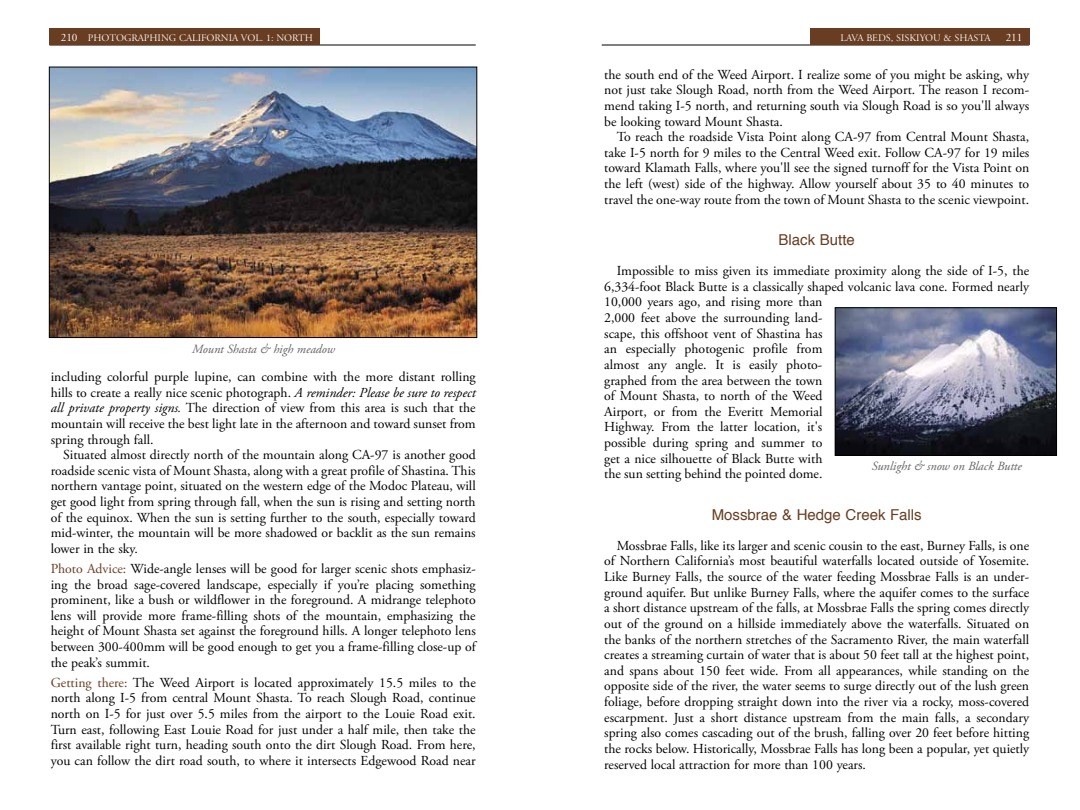
<style>
.page{position:relative;width:1080px;height:810px;background:#fff}
.page>*{position:absolute;margin:0;border:0;box-sizing:border-box;transform-origin:0 0}
.t1{font:15px "Helvetica";color:#683d21}
.t2{font:13.75px/15.6px "Adobe Garamond Pro";color:#000;text-align:justify}
.t3{font:italic 12.5px "Adobe Garamond Pro";color:#636363}
.t4{font:10px "Adobe Garamond Titling";color:#fff}
.s1{font-size:11.25px}
.s2{font-style:italic}
.s3{color:#683d21}
</style>
<div class="page">
<hr style="left:49px;top:45px;width:427px;height:1px;background:#000">
<hr style="left:602px;top:45px;width:427px;height:1px;background:#000">
<div style="left:810px;top:29px;width:219px;height:16px;background:#683d21"></div>
<div style="left:49px;top:29px;width:271px;height:16px;background:#683d21"></div>
<img style="left:51px;top:69px;width:424px;height:267px">
<div style="left:49px;top:67px;width:428px;height:271px;border:1px solid #000"></div>
<img style="left:837px;top:310px;width:218px;height:144px">
<div style="left:835px;top:308px;width:222px;height:148px;border:1px solid #000"></div>
<p class="t4" style="left:61px;top:32px;width:254px"><span class="s1">210</span> PHOTOGRAPHING CALIFORNIA VOL. 1: NORTH</p>
<p class="t4" style="left:841px;top:32px;width:184px">LAVA BEDS, SISKIYOU &amp; SHASTA <span class="s1">211</span></p>
<p class="t2" style="left:604px;top:67px;width:426px">the south end of the Weed Airport. I realize some of you might be asking, why not just take Slough Road, north from the Weed Airport. The reason I recom&shy;mend taking I-5 north, and returning south via Slough Road is so you'll always be looking toward Mount Shasta.</p>
<p class="t2" style="left:604px;top:130px;width:427px;text-indent:13px">To reach the roadside Vista Point along CA-97 from Central Mount Shasta, take I-5 north for 9 miles to the Central Weed exit. Follow CA-97 for 19 miles toward Klamath Falls, where you'll see the signed turnoff for the Vista Point on the left (west) side of the highway. Allow yourself about 35 to 40 minutes to travel the one-way route from the town of Mount Shasta to the scenic viewpoint.</p>
<p class="t1" style="left:779px;top:228px;width:78px">Black Butte</p>
<p class="t2" style="left:604px;top:264px;width:427px;text-align:left;text-indent:13px">Impossible to miss given its immediate proximity along the side of I-5, the 6,334-foot Black Butte is a classically shaped volcanic lava cone. Formed nearly 10,000 years ago, and rising more than<br>2,000 feet above the surrounding land-<br>scape, this offshoot vent of Shastina has<br>an especially photogenic profile from<br>almost any angle. It is easily photo-<br>graphed from the area between the town<br>of Mount Shasta, to north of the Weed<br>Airport, or from the Everitt Memorial<br>Highway. From the latter location, it's<br>possible during spring and summer to<br>get a nice silhouette of Black Butte with<br>the sun setting behind the pointed dome.</p>
<p class="t1" style="left:712px;top:503px;width:212px">Mossbrae &amp; Hedge Creek Falls</p>
<p class="t2" style="left:604px;top:538px;width:427px;text-indent:13px">Mossbrae Falls, like its larger and scenic cousin to the east, Burney Falls, is one of Northern California’s most beautiful waterfalls located outside of Yosemite.<br>Like Burney Falls, the source of the water feeding Mossbrae Falls is an under&shy;ground aquifer. But unlike Burney Falls, where the aquifer comes to the surface a short distance upstream of the falls, at Mossbrae Falls the spring comes directly out of the ground on a hillside immediately above the waterfalls. Situated on the banks of the northern stretches of the Sacramento River, the main waterfall creates a streaming curtain of water that is about 50 feet tall at the highest point, and spans about 150 feet wide. From all appearances, while standing on the opposite side of the river, the water seems to surge directly out of the lush green foliage, before dropping straight down into the river via a rocky, moss-covered escarpment. Just a short distance upstream from the main falls, a secondary spring also comes cascading out of the brush, falling over 20 feet before hitting the rocks below. Historically, Mossbrae Falls has long been a popular, yet quietly reserved local attraction for more than 100 years.</p>
<p class="t3" style="left:192px;top:341px;width:144px">Mount Shasta &amp; high meadow</p>
<p class="t2" style="left:51px;top:369px;width:427px">including colorful purple lupine, can combine with the more distant rolling hills to create a really nice scenic photograph. <span class="s2">A reminder: Please be sure to respect all private property signs.</span> The direction of view from this area is such that the mountain will receive the best light late in the afternoon and toward sunset from spring through fall.</p>
<p class="t2" style="left:51px;top:447px;width:427px;text-indent:13px">Situated almost directly north of the mountain along CA-97 is another good roadside scenic vista of Mount Shasta, along with a great profile of Shastina. This northern vantage point, situated on the western edge of the Modoc Plateau, will get good light from spring through fall, when the sun is rising and setting north of the equinox. When the sun is setting further to the south, especially toward mid-winter, the mountain will be more shadowed or backlit as the sun remains lower in the sky.</p>
<p class="t2" style="left:51px;top:561px;width:427px"><span class="s3">Photo Advice:</span> Wide-angle lenses will be good for larger scenic shots emphasiz&shy;ing the broad sage-covered landscape, especially if you’re placing something prominent, like a bush or wildflower in the foreground. A midrange telephoto lens will provide more frame-filling shots of the mountain, emphasizing the height of Mount Shasta set against the foreground hills. A longer telephoto lens between 300-400mm will be good enough to get you a frame-filling close-up of the peak’s summit.</p>
<p class="t2" style="left:51px;top:675px;width:427px"><span class="s3">Getting there:</span> The Weed Airport is located approximately 15.5 miles to the north along I-5 from central Mount Shasta. To reach Slough Road, continue north on I-5 for just over 5.5 miles from the airport to the Louie Road exit.<br>Turn east, following East Louie Road for just under a half mile, then take the first available right turn, heading south onto the dirt Slough Road. From here, you can follow the dirt road south, to where it intersects Edgewood Road near</p>
<p class="t3" style="left:872px;top:459px;width:152px">Sunlight &amp; snow on Black Butte</p>
</div>
